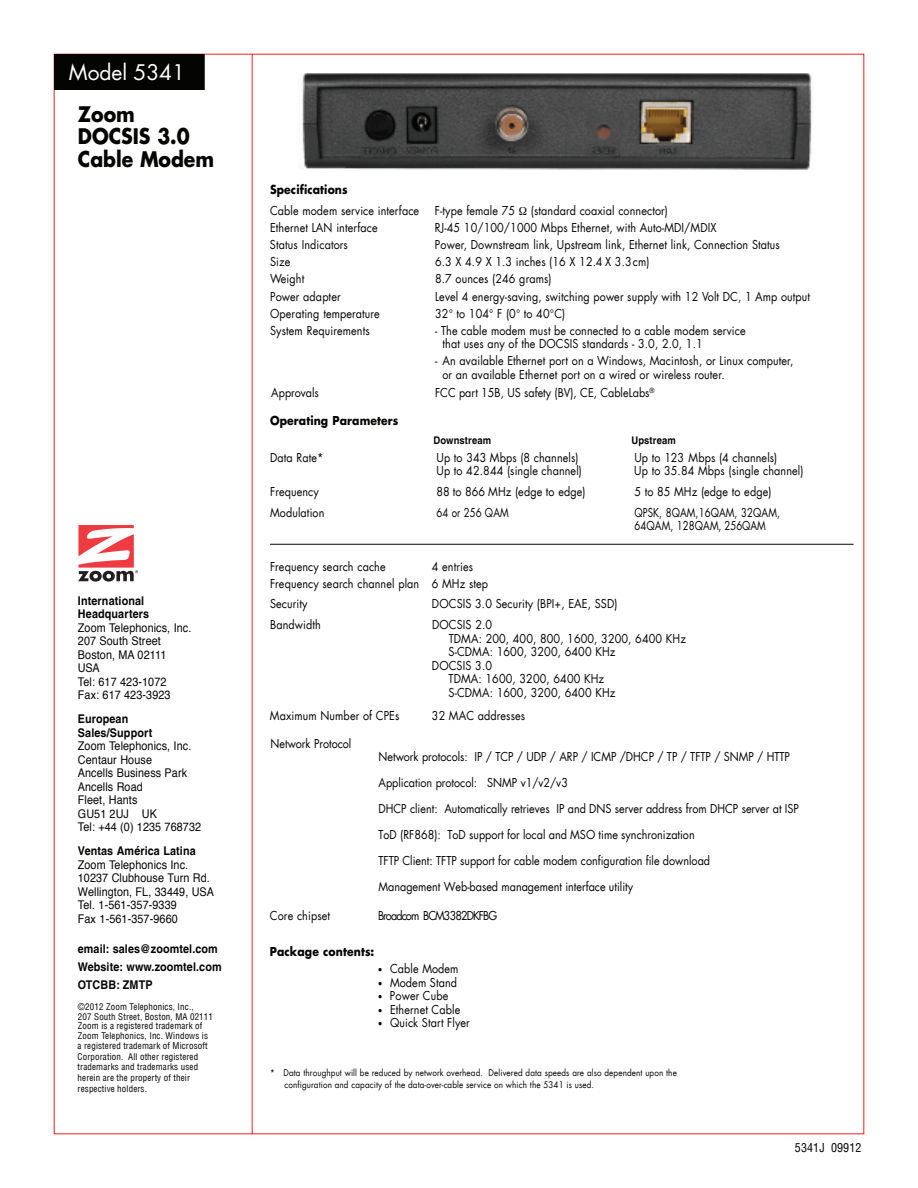
<style>
.page{position:relative;width:918px;height:1188px;background:#fff}
.page>*{position:absolute;margin:0;border:0;box-sizing:border-box;transform-origin:0 0}
.t1{font:700 21px/22.5px "Futura LT";color:#040503;scale:.9 1}
.t2{font:21px "Futura LT";color:#fff}
.t3{font:12px/26px "Futura LT";letter-spacing:.01em;color:#040503;scale:.9 1}
.t4{font:12px/13.5px "Helvetica";letter-spacing:.01em;color:#040503;scale:.9 1}
.t5{font:700 12px/13.5px "Helvetica LT";letter-spacing:.01em;color:#040503;scale:.9 1}
.t6{font:12px/13.5px "Futura LT";letter-spacing:.01em;color:#040503;scale:.8 1}
.t7{font:700 12px "Futura LT";letter-spacing:.01em;color:#040503;scale:.9 1}
.t8{font:12px "Futura LT";letter-spacing:-.085em;color:#040503;scale:.9 1}
.t9{font:condensed 12px "Helvetica LT";letter-spacing:.01em;color:#040503}
.t10{font:700 10.5px "Helvetica LT";letter-spacing:.015em;color:#040503;scale:.9 1}
.t11{font:condensed 9px/10.8px "Helvetica LT";letter-spacing:.015em;color:#040503}
.t12{font:9px/12.6px "Futura LT";letter-spacing:.015em;color:#040503;scale:.9 1}
.s1{font-size:9px}
</style>
<div class="page">
<img style="left:237px;top:53px;width:628px;height:198px">
<hr style="left:252px;top:54px;width:1px;height:1080px;background:#ee222b">
<div style="left:54px;top:54px;width:151px;height:36px;background:#040503"></div>
<svg style="left:78px;top:525px;width:60px;height:57px"></svg>
<hr style="left:270px;top:544px;width:584px;height:1px;background:#040503">
<svg style="left:519px;top:207px;width:8px;height:8px"></svg>
<h1 class="t2" style="left:69px;top:59px;width:118px">Model 5341</h1>
<h1 class="t1" style="left:78px;top:102px;width:126px">Zoom<br>DOCSIS 3.0</h1>
<h1 class="t1" style="left:78px;top:148px;width:153px">Cable Modem</h1>
<p class="t5" style="left:78px;top:593px;width:81px">International<br>Headquarters</p>
<p class="t4" style="left:78px;top:621px;width:128px">Zoom Telephonics, Inc.<br>207 South Street<br>Boston, MA 02111<br>USA<br>Tel: 617 423-1072<br>Fax: 617 423-3923</p>
<p class="t5" style="left:78px;top:712px;width:84px">European<br>Sales/Support</p>
<p class="t4" style="left:78px;top:739px;width:139px">Zoom Telephonics, Inc.<br>Centaur House<br>Ancells Business Park<br>Ancells Road<br>Fleet, Hants<br>GU51 2UJ UK<br>Tel: +44 (0) 1235 768732</p>
<p class="t5" style="left:78px;top:844px;width:133px">Ventas América Latina</p>
<p class="t4" style="left:78px;top:858px;width:153px">Zoom Telephonics Inc.<br>10237 Clubhouse Turn Rd.<br>Wellington, FL, 33449, USA<br>Tel. 1-561-357-9339<br>Fax 1-561-357-9660</p>
<p class="t5" style="left:78px;top:939px;width:161px;line-height:18px">email: sales@zoomtel.com<br>Website: www.zoomtel.com<br>OTCBB: ZMTP</p>
<p class="t11" style="left:78px;top:1002px;width:137px;line-height:9.8px">©2012 Zoom Telephonics, Inc.,<br>207 South Street, Boston, MA 02111<br>Zoom is a registered trademark of Zoom Telephonics, Inc. Windows is</p>
<p class="t11" style="left:78px;top:1040px;width:132px">a registered trademark of Microsoft<br>Corporation. All other registered trademarks and trademarks used herein are the property of their respective holders.</p>
<p class="t7" style="left:270px;top:181px;width:88px">Specifications</p>
<p class="t3" style="left:270px;top:198px;width:167px">Cable modem service interface</p>
<p class="t3" style="left:435px;top:198px;width:91px">F-type female 75</p>
<p class="t3" style="left:531px;top:198px;width:154px">(standard coaxial connector)</p>
<p class="t3" style="left:270px;top:215px;width:121px">Ethernet LAN interface</p>
<p class="t3" style="left:435px;top:215px;width:314px">RJ-45 10/100/1000 Mbps Ethernet, with Auto-MDI/MDIX</p>
<p class="t3" style="left:270px;top:232px;width:88px">Status Indicators</p>
<p class="t3" style="left:435px;top:232px;width:385px">Power, Downstream link, Upstream link, Ethernet link, Connection Status</p>
<p class="t3" style="left:270px;top:249px;width:24px">Size</p>
<p class="t3" style="left:435px;top:249px;width:240px">6.3 X 4.9 X 1.3 inches (16 X 12.4 X 3.3 cm)</p>
<p class="t3" style="left:270px;top:266px;width:40px">Weight</p>
<p class="t3" style="left:435px;top:266px;width:131px">8.7 ounces (246 grams)</p>
<p class="t3" style="left:270px;top:283px;width:80px">Power adapter</p>
<p class="t3" style="left:435px;top:283px;width:418px">Level 4 energy-saving, switching power supply with 12 Volt DC, 1 Amp output</p>
<p class="t3" style="left:270px;top:300px;width:123px">Operating temperature</p>
<p class="t3" style="left:435px;top:300px;width:146px">32 to 104 F (0 to 40 C)</p>
<p class="t3" style="left:270px;top:317px;width:112px">System Requirements</p>
<p class="t3" style="left:443px;top:324px;width:338px;line-height:13.5px;text-indent:-7px">- The cable modem must be connected to a cable modem service that uses any of the DOCSIS standards - 3.0, 2.0, 1.1</p>
<p class="t3" style="left:442px;top:354px;width:392px;line-height:13.5px;text-indent:-7px">- An available Ethernet port on a Windows, Macintosh, or Linux computer, or an available Ethernet port on a wired or wireless router.</p>
<p class="t7" style="left:270px;top:413px;width:144px">Operating Parameters</p>
<p class="t10" style="left:433px;top:434px;width:66px">Downstream</p>
<p class="t10" style="left:631px;top:434px;width:51px">Upstream</p>
<p class="t3" style="left:270px;top:444px;width:61px">Data Rate*</p>
<p class="t3" style="left:437px;top:444px;width:160px">Up to 343 Mbps (8 channels)</p>
<p class="t3" style="left:634px;top:444px;width:160px">Up to 123 Mbps (4 channels)</p>
<p class="t3" style="left:437px;top:458px;width:163px">Up to 42.844 (single channel)</p>
<p class="t3" style="left:634px;top:458px;width:189px">Up to 35.84 Mbps (single channel)</p>
<p class="t3" style="left:270px;top:479px;width:56px">Frequency</p>
<p class="t3" style="left:436px;top:479px;width:167px">88 to 866 MHz (edge to edge)</p>
<p class="t3" style="left:634px;top:479px;width:154px">5 to 85 MHz (edge to edge)</p>
<p class="t3" style="left:270px;top:499px;width:62px">Modulation</p>
<p class="t6" style="left:437px;top:506px;width:92px">64 or 256 QAM</p>
<p class="t6" style="left:635px;top:506px;width:183px">QPSK, 8QAM,16QAM, 32QAM,<br>64QAM, 128QAM, 256QAM</p>
<p class="t3" style="left:270px;top:553px;width:130px">Frequency search cache</p>
<p class="t3" style="left:271px;top:380px;width:54px">Approvals</p>
<p class="t3" style="left:435px;top:380px;width:245px">FCC part 15B, US safety (BV), CE, CableLabs<sup>®</sup></p>
<p class="t3" style="left:270px;top:558px;width:244px;line-height:17.1px;text-indent:162px">4 entries<br>Frequency search channel plan 6 MHz step</p>
<p class="t3" style="left:270px;top:591px;width:43px">Security</p>
<p class="t3" style="left:432px;top:591px;width:208px">DOCSIS 3.0 Security (BPI+, EAE, SSD)</p>
<p class="t3" style="left:270px;top:612px;width:58px">Bandwidth</p>
<p class="t3" style="left:432px;top:612px;width:68px">DOCSIS 2.0</p>
<p class="t3" style="left:449px;top:625px;width:265px">TDMA: 200, 400, 800, 1600, 3200, 6400 KHz</p>
<p class="t3" style="left:449px;top:639px;width:187px">S-CDMA: 1600, 3200, 6400 KHz</p>
<p class="t3" style="left:432px;top:652px;width:68px">DOCSIS 3.0</p>
<p class="t3" style="left:449px;top:666px;width:174px">TDMA: 1600, 3200, 6400 KHz</p>
<p class="t3" style="left:449px;top:679px;width:187px">S-CDMA: 1600, 3200, 6400 KHz</p>
<p class="t3" style="left:270px;top:703px;width:145px">Maximum Number of CPEs</p>
<p class="t3" style="left:432px;top:703px;width:105px">32 MAC addresses</p>
<p class="t3" style="left:271px;top:731px;width:91px">Network Protocol</p>
<p class="t3" style="left:379px;top:744px;width:469px">Network protocols: IP / TCP / UDP / ARP / ICMP /DHCP / TP / TFTP / SNMP / HTTP Application protocol: SNMP v1/v2/v3<br>DHCP client: Automatically retrieves IP and DNS server address from DHCP server at ISP ToD (RF868): ToD support for local and MSO time synchronization<br>TFTP Client: TFTP support for cable modem configuration file download<br>Management Web-based management interface utility</p>
<p class="t3" style="left:270px;top:903px;width:68px">Core chipset</p>
<p class="t8" style="left:378px;top:908px;width:134px">Broadcom BCM3382DKFBG</p>
<p class="t7" style="left:270px;top:944px;width:118px">Package contents:</p>
<p class="t3" style="left:378px;top:956px;width:91px"><span class="s1">•</span> Cable Modem</p>
<p class="t3" style="left:378px;top:969px;width:90px"><span class="s1">•</span> Modem Stand</p>
<p class="t3" style="left:378px;top:983px;width:80px"><span class="s1">•</span> Power Cube</p>
<p class="t3" style="left:378px;top:996px;width:93px"><span class="s1">•</span> Ethernet Cable</p>
<p class="t3" style="left:378px;top:1010px;width:104px"><span class="s1">•</span> Quick Start Flyer</p>
<p class="t12" style="left:284px;top:1066px;width:438px;text-indent:-14px">* Data throughput will be reduced by network overhead. Delivered data speeds are also dependent upon the configuration and capacity of the data-over-cable service on which the 5341 is used.</p>
<p class="t9" style="left:795px;top:1140px;width:68px">5341J 09912</p>
</div>
